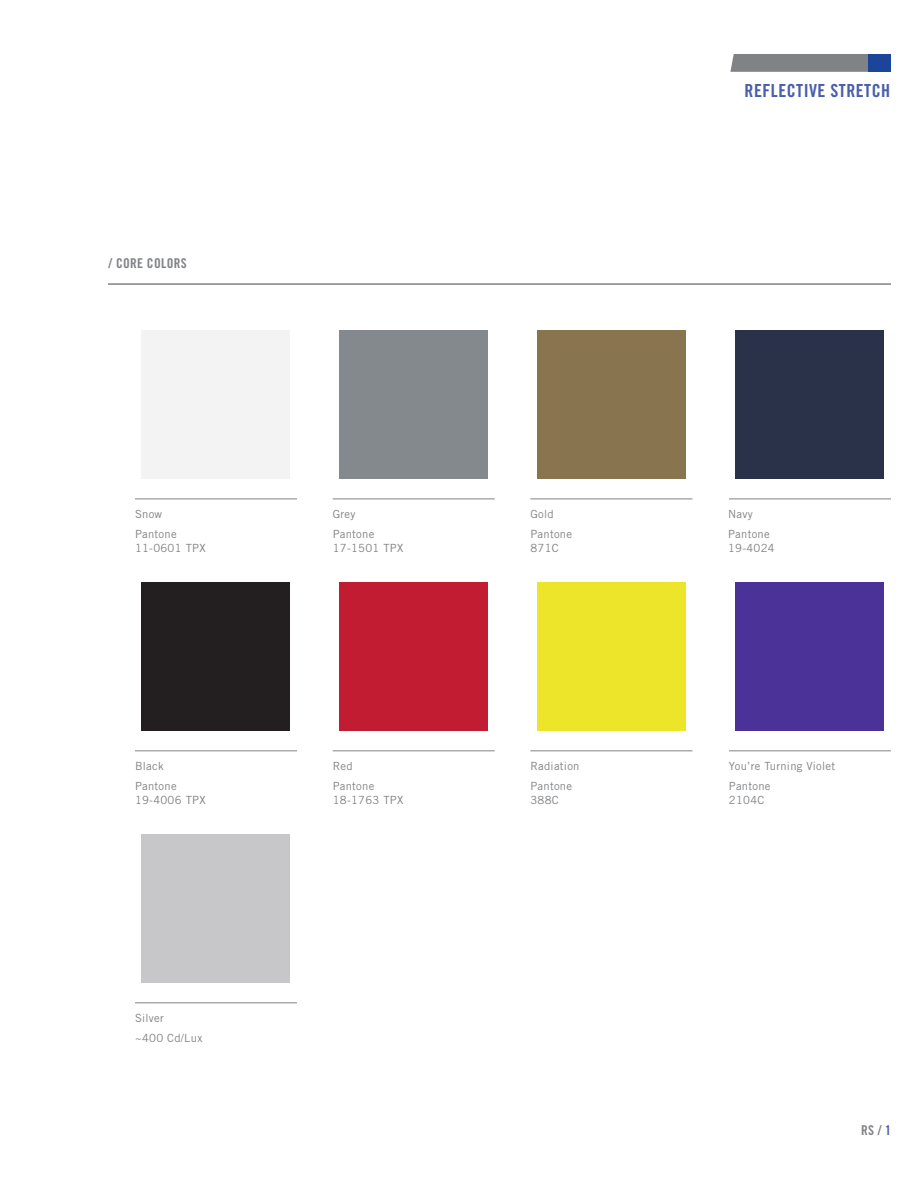
<style>
.page{position:relative;width:918px;height:1188px;background:#fff}
.page>*{position:absolute;margin:0;border:0;box-sizing:border-box;transform-origin:0 0}
.t1{font:18px "Trade Gothic LT Std Bd Cn 20";letter-spacing:.025em;color:#4a5eaa}
.number{font:13.5px "Trade Gothic LT Std Bd Cn 20";letter-spacing:.025em;color:#808285}
.t2{font:11.25px/13.5px "Trade Gothic";letter-spacing:.025em;color:#808285}
.s1{color:#4a5eaa}
</style>
<div class="page">
<svg style="left:730px;top:54px;width:139px;height:18px"></svg>
<div style="left:869px;top:54px;width:22px;height:18px;background:#1d449b"></div>
<hr style="left:108px;top:283px;width:783px;height:2px;background:#808285">
<hr style="left:135px;top:499px;width:162px;height:1px;background:#808285">
<hr style="left:333px;top:499px;width:162px;height:1px;background:#808285">
<hr style="left:530px;top:499px;width:162px;height:1px;background:#808285">
<hr style="left:729px;top:499px;width:162px;height:1px;background:#808285">
<hr style="left:135px;top:750px;width:162px;height:1px;background:#808285">
<hr style="left:135px;top:1002px;width:162px;height:1px;background:#808285">
<hr style="left:333px;top:750px;width:162px;height:1px;background:#808285">
<div style="left:142px;top:330px;width:148px;height:148px;background:#f2f3f2"></div>
<div style="left:339px;top:330px;width:149px;height:148px;background:#83898c"></div>
<div style="left:537px;top:330px;width:149px;height:148px;background:#897450"></div>
<div style="left:735px;top:330px;width:148px;height:148px;background:#293248"></div>
<div style="left:142px;top:582px;width:148px;height:148px;background:#231f20"></div>
<div style="left:142px;top:834px;width:148px;height:148px;background:#c7c7c9"></div>
<div style="left:339px;top:582px;width:149px;height:148px;background:#c21c32"></div>
<hr style="left:729px;top:750px;width:162px;height:1px;background:#808285">
<div style="left:736px;top:582px;width:148px;height:148px;background:#4a3299"></div>
<hr style="left:530px;top:750px;width:162px;height:1px;background:#808285">
<div style="left:537px;top:582px;width:149px;height:148px;background:#ede52a"></div>
<p class="number" style="left:109px;top:255px;width:80px">/ CORE COLORS</p>
<p class="t2" style="left:135px;top:507px;width:29px">Snow</p>
<p class="t2" style="left:135px;top:527px;width:72px">Pantone<br>11-0601 TPX</p>
<p class="t2" style="left:135px;top:759px;width:30px">Black</p>
<p class="t2" style="left:135px;top:779px;width:72px">Pantone<br>19-4006 TPX</p>
<p class="t2" style="left:135px;top:1011px;width:30px">Silver</p>
<p class="t2" style="left:135px;top:1031px;width:69px">~400 Cd/Lux</p>
<p class="t2" style="left:333px;top:507px;width:24px">Grey</p>
<p class="t2" style="left:333px;top:527px;width:72px">Pantone<br>17-1501 TPX</p>
<p class="t2" style="left:333px;top:759px;width:21px">Red</p>
<p class="t2" style="left:333px;top:779px;width:72px">Pantone<br>18-1763 TPX</p>
<p class="t2" style="left:530px;top:507px;width:25px">Gold</p>
<p class="t2" style="left:530px;top:527px;width:43px">Pantone<br>871C</p>
<p class="t2" style="left:530px;top:759px;width:51px">Radiation</p>
<p class="t2" style="left:530px;top:779px;width:43px">Pantone<br>388C</p>
<p class="t1" style="left:745px;top:80px;width:147px">REFLECTIVE STRETCH</p>
<p class="t2" style="left:728px;top:507px;width:26px">Navy</p>
<p class="t2" style="left:728px;top:527px;width:48px">Pantone<br>19-4024</p>
<p class="t2" style="left:729px;top:759px;width:108px">You’re Turning Violet</p>
<p class="t2" style="left:729px;top:779px;width:43px">Pantone<br>2104C</p>
<p class="number" style="left:861px;top:1122px;width:32px">RS / <span class="s1">1</span></p>
</div>
